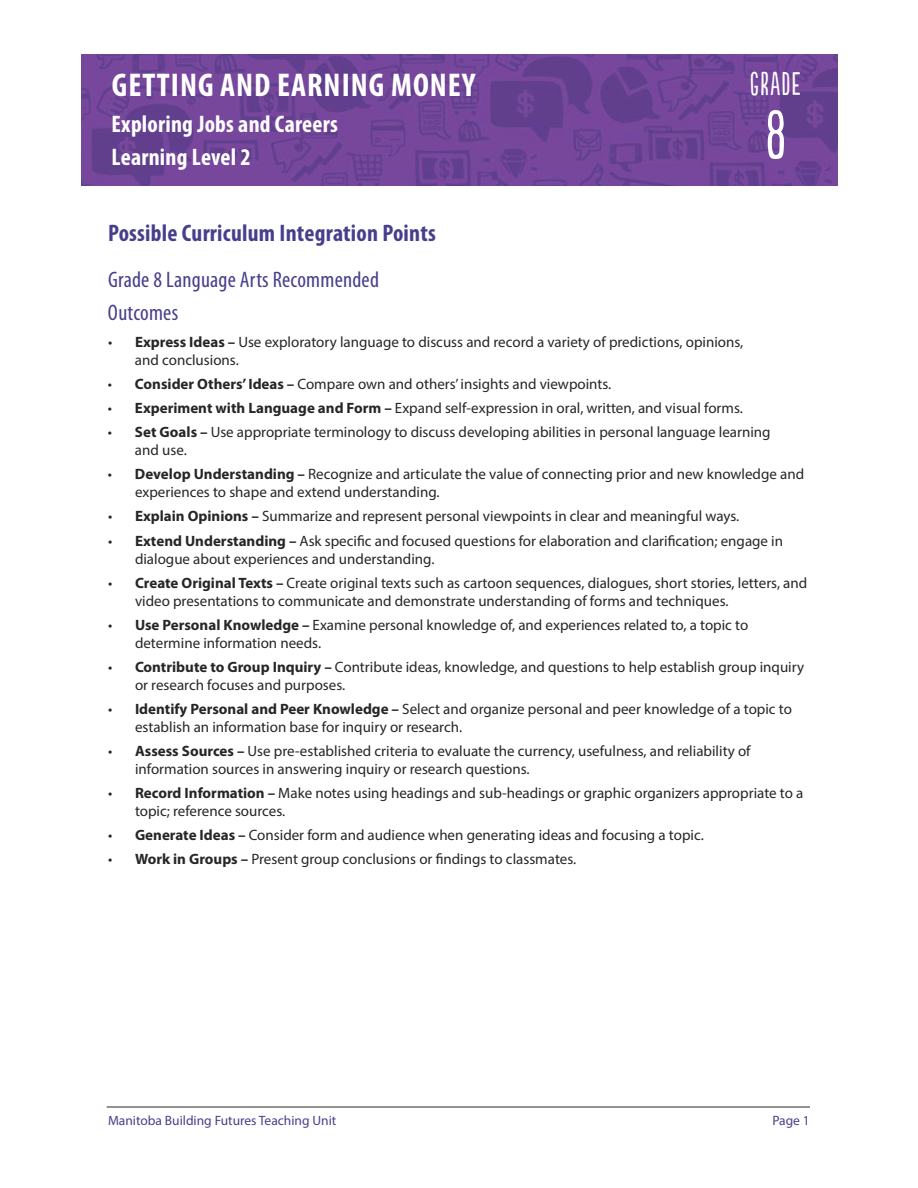
<style>
.page{position:relative;width:918px;height:1188px;background:#fff}
.page>*{position:absolute;margin:0;border:0;box-sizing:border-box;transform-origin:0 0}
.t1{font:62.85px "Populaire";color:#fff}
.t2{font:700 condensed 33px "Myriad Pro";letter-spacing:.03em;color:#fff}
.t3{font:30.75px "Populaire";letter-spacing:.05em;color:#fff}
.t4{font:700 condensed 24px/33px "Myriad Pro";letter-spacing:.01em;color:#fff}
.t5{font:700 condensed 24px "Myriad Pro";letter-spacing:.01em;color:#483f8c}
.t6{font:condensed 22.5px/33px "Myriad Pro";letter-spacing:.01em;color:#483f8c}
.t7{font:15px/18px "Myriad Pro";color:#272627}
.t8{font:13.5px "Myriad Pro";color:#483f8c}
.s1{font-weight:700}
</style>
<div class="page">
<hr style="left:107px;top:1107px;width:703px;height:1px;background:#272627">
<img style="left:81px;top:54px;width:756px;height:132px">
<h2 class="t2" style="left:112px;top:73px;width:365px">GETTING AND EARNING MONEY</h2>
<h3 class="t4" style="left:112px;top:109px;width:228px">Exploring Jobs and Careers<br>Learning Level 2</h3>
<h3 class="t5" style="left:108px;top:224px;width:329px">Possible Curriculum Integration Points</h3>
<h3 class="t3" style="left:750px;top:67px;width:52px">GRADE</h3>
<h1 class="t1" style="left:766px;top:99px;width:21px">8</h1>
<h3 class="t6" style="left:108px;top:265px;width:272px">Grade 8 Language Arts Recommended<br>Outcomes</h3>
<p class="t7" style="left:135px;top:334px;width:610px;text-indent:-27px">• <span class="s1">Express Ideas –</span> Use exploratory language to discuss and record a variety of predictions, opinions, and conclusions.</p>
<p class="t7" style="left:108px;top:376px;width:505px">• <span class="s1">Consider Others’Ideas –</span> Compare own and others’ insights and viewpoints.</p>
<p class="t7" style="left:108px;top:401px;width:636px">• <span class="s1">Experiment with Language and Form –</span> Expand self-expression in oral, written, and visual forms.</p>
<p class="t7" style="left:135px;top:425px;width:637px;text-indent:-27px">• <span class="s1">Set Goals –</span> Use appropriate terminology to discuss developing abilities in personal language learning and use.</p>
<p class="t7" style="left:135px;top:467px;width:671px;text-indent:-27px">• <span class="s1">Develop Understanding –</span> Recognize and articulate the value of connecting prior and new knowledge and experiences to shape and extend understanding.</p>
<p class="t7" style="left:108px;top:509px;width:633px">• <span class="s1">Explain Opinions –</span> Summarize and represent personal viewpoints in clear and meaningful ways.</p>
<p class="t7" style="left:135px;top:533px;width:650px;text-indent:-27px">• <span class="s1">Extend Understanding –</span> Ask specific and focused questions for elaboration and clarification; engage in dialogue about experiences and understanding.</p>
<p class="t7" style="left:135px;top:575px;width:674px;text-indent:-27px">• <span class="s1">Create Original Texts –</span> Create original texts such as cartoon sequences, dialogues, short stories, letters, and video presentations to communicate and demonstrate understanding of forms and techniques.</p>
<p class="t7" style="left:135px;top:617px;width:615px;text-indent:-27px">• <span class="s1">Use Personal Knowledge –</span> Examine personal knowledge of, and experiences related to, a topic to determine information needs.</p>
<p class="t7" style="left:135px;top:659px;width:671px;text-indent:-27px">• <span class="s1">Contribute to Group Inquiry –</span> Contribute ideas, knowledge, and questions to help establish group inquiry or research focuses and purposes.</p>
<p class="t7" style="left:135px;top:701px;width:658px;text-indent:-27px">• <span class="s1">Identify Personal and Peer Knowledge –</span> Select and organize personal and peer knowledge of a topic to establish an information base for inquiry or research.</p>
<p class="t7" style="left:135px;top:743px;width:617px;text-indent:-27px">• <span class="s1">Assess Sources –</span> Use pre-established criteria to evaluate the currency, usefulness, and reliability of information sources in answering inquiry or research questions.</p>
<p class="t7" style="left:135px;top:785px;width:670px;text-indent:-27px">• <span class="s1">Record Information –</span> Make notes using headings and sub-headings or graphic organizers appropriate to a topic; reference sources.</p>
<p class="t7" style="left:108px;top:827px;width:597px">• <span class="s1">Generate Ideas –</span> Consider form and audience when generating ideas and focusing a topic.</p>
<p class="t7" style="left:108px;top:851px;width:470px">• <span class="s1">Work in Groups –</span> Present group conclusions or findings to classmates.</p>
<p class="t8" style="left:108px;top:1115px;width:230px">Manitoba Building Futures Teaching Unit</p>
<p class="t8" style="left:772px;top:1115px;width:39px">Page 1</p>
</div>
